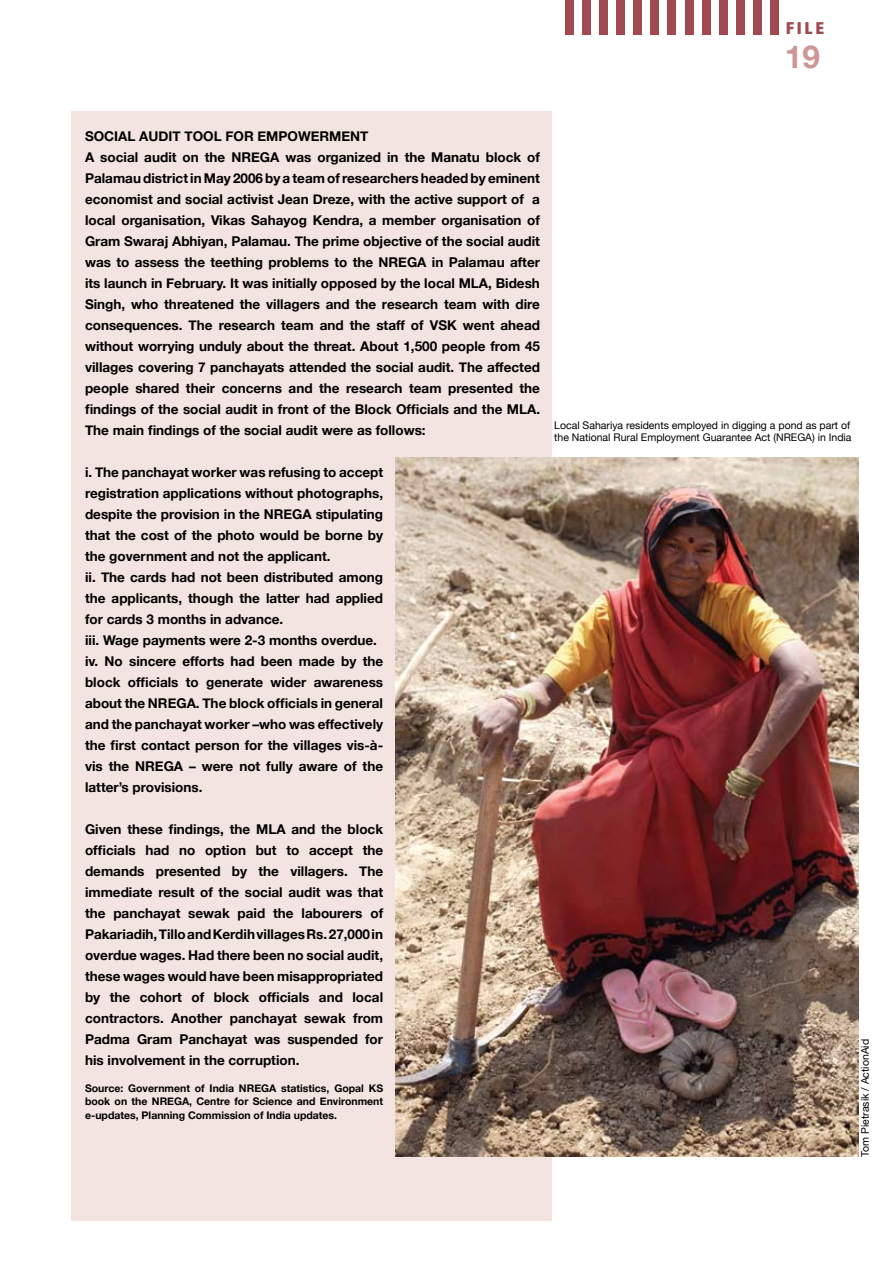
<style>
.page{position:relative;width:893px;height:1263px;background:#fff}
.page>*{position:absolute;margin:0;border:0;box-sizing:border-box;transform-origin:0 0}
.t1{font:700 31.5px "Helvetica Neue";color:#cd9796}
.t2{font:900 condensed 16.5px "Helvetica Neue";color:#a14950}
.t3{font:700 13.5px/21px "Helvetica Neue";color:#000;text-align:justify}
.t4{font:700 10.5px/13.5px "Helvetica Neue";color:#000}
.t5{font:10.5px/12.6px "Helvetica Neue";color:#000}
</style>
<div class="page">
<div style="left:71px;top:111px;width:480px;height:1109px;background:#f3e3e1"></div>
<img style="left:396px;top:457px;width:463px;height:699px">
<div style="left:599px;top:0;width:9px;height:34px;background:#a14950"></div>
<div style="left:583px;top:0;width:8px;height:34px;background:#a14950"></div>
<div style="left:616px;top:0;width:9px;height:34px;background:#a14950"></div>
<div style="left:633px;top:0;width:9px;height:34px;background:#a14950"></div>
<div style="left:651px;top:0;width:8px;height:34px;background:#a14950"></div>
<div style="left:668px;top:0;width:8px;height:34px;background:#a14950"></div>
<div style="left:685px;top:0;width:8px;height:34px;background:#a14950"></div>
<div style="left:565px;top:0;width:9px;height:34px;background:#a14950"></div>
<div style="left:702px;top:0;width:8px;height:34px;background:#a14950"></div>
<div style="left:719px;top:0;width:8px;height:34px;background:#a14950"></div>
<div style="left:736px;top:0;width:8px;height:34px;background:#a14950"></div>
<div style="left:753px;top:0;width:8px;height:34px;background:#a14950"></div>
<div style="left:770px;top:0;width:8px;height:34px;background:#a14950"></div>
<p class="t2" style="left:786px;top:18px;width:40px">file</p>
<h1 class="t1" style="left:785px;top:37px;width:37px">19</h1>
<p class="t3" style="left:85px;top:125px;width:285px">Social audit tool for empowerment<br>A social audit on the NREG</p>
<p class="t3" style="left:85px;top:146px;width:456px;text-indent:185px">A was organized in the Manatu block of Palamau district in May 2006 by a team of researchers headed by eminent economist and social activist Jean Dreze, with the active support of a local organisation, Vikas Sahayog Kendra, a member organisation of Gram Swaraj Abhiyan, Palamau. The prime objective of the social audit was to assess the teething problems to the NREG</p>
<p class="t3" style="left:85px;top:251px;width:457px;text-indent:332px">A in Palamau after its launch in February. It was initially opposed by the local MLA, Bidesh Singh, who threatened the villagers and the research team with dire consequences. The research team and the staff of VSK went ahead without worrying unduly about the threat. About 1,500 people from 45 villages covering 7 panchayats attended the social audit. The affected people shared their concerns and the research team presented the findings of the social audit in front of the Block Officials and the MLA.<br>The main findings of the social audit were as follows:</p>
<p class="t3" style="left:85px;top:461px;width:300px">i. The panchayat worker was refusing to accept registration applications without photographs, despite the provision in the NREG</p>
<p class="t3" style="left:85px;top:503px;width:300px;text-align:left;text-indent:217px">A stipulating that the cost of the photo would be borne by the government and not the applicant.<br>ii. The cards had not been distributed among the applicants, though the latter had applied for cards 3 months in advance.<br>iii. Wage payments were 2-3 months overdue. iv. No sincere efforts had been made by the block officials to generate wider awareness about the NREGA. The block officials in general and the panchayat worker –who was effectively the first contact person for the villages vis-à&shy;vis the NREG</p>
<p class="t3" style="left:85px;top:755px;width:300px;text-indent:89px">A – were not fully aware of the latter’s provisions.</p>
<p class="t3" style="left:85px;top:818px;width:300px">Given these findings, the MLA and the block officials had no option but to accept the demands presented by the villagers. The immediate result of the social audit was that the panchayat sewak paid the labourers of Pakariadih, Tillo and Kerdih villages Rs. 27,000 in overdue wages. Had there been no social audit, these wages would have been misappropriated by the cohort of block officials and local contractors. Another panchayat sewak from Padma Gram Panchayat was suspended for his involvement in the corruption.</p>
<p class="t4" style="left:85px;top:1081px;width:163px">Source: Government of India NREG</p>
<p class="t4" style="left:269px;top:1081px;width:115px">A statistics, Gopal KS</p>
<p class="t4" style="left:85px;top:1094px;width:76px">book on the NREG</p>
<p class="t4" style="left:85px;top:1094px;width:300px;text-indent:97px">A, Centre for Science and Environment e-updates, Planning Commission of India updates.</p>
<p class="t5" style="left:554px;top:419px;width:299px">Local Sahariya residents employed in digging a pond as part of the National Rural Employment Guarantee Act (NREGA) in India</p>
<p class="t5" style="left:859px;top:1157px;width:119px;rotate:-90deg">Tom Pietrasik / ActionAid</p>
</div>
